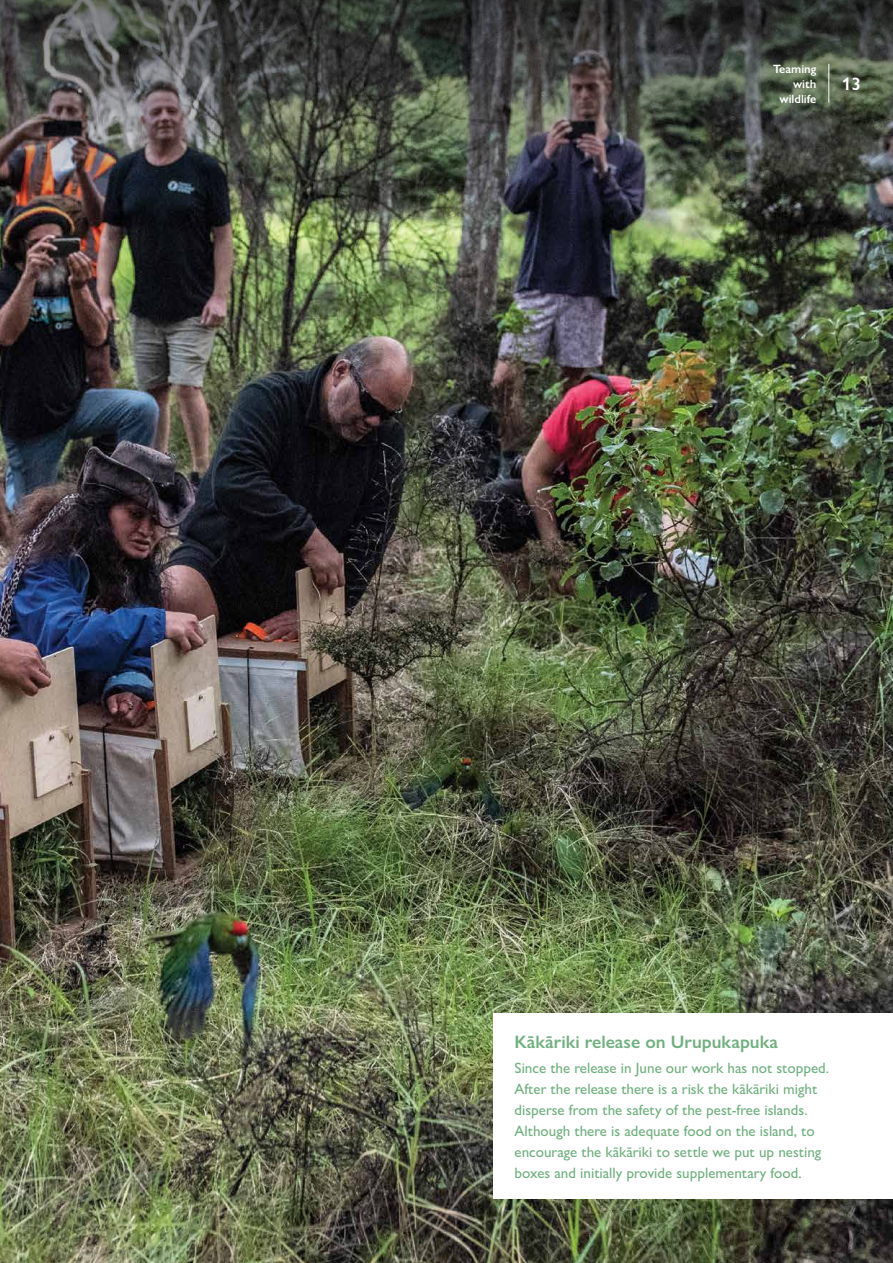
<style>
.page{position:relative;width:893px;height:1263px;background:#fff}
.page>*{position:absolute;margin:0;border:0;box-sizing:border-box;transform-origin:0 0}
.t1{font:600 18px "Gill Sans Nova";color:#6fb07e}
.t2{font:600 18px "Gill Sans Nova";color:#fff}
.t3{font:500 15px/21px "Gill Sans Nova";color:#6fb07e}
.t4{font:600 12px/15px "Gill Sans Nova";color:#fff;text-align:right}
</style>
<div class="page">
<img style="left:0;top:247px;width:893px;height:1016px">
<div style="left:493px;top:1013px;width:400px;height:186px;background:#fff"></div>
<img style="left:0;top:0;width:893px;height:247px">
<hr style="left:828px;top:64px;width:1px;height:38px;background:#fff">
<p class="t4" style="left:773px;top:61px;width:45px">Teaming with wildlife</p>
<p class="t2" style="left:842px;top:72px;width:21px">13</p>
<p class="t1" style="left:514px;top:1030px;width:265px">Kākāriki release on Urupukapuka</p>
<p class="t3" style="left:514px;top:1057px;width:316px">Since the release in June our work has not stopped.<br>After the release there is a risk the kākāriki might disperse from the safety of the pest-free islands.<br>Although there is adequate food on the island, to encourage the kākāriki to settle we put up nesting boxes and initially provide supplementary food.</p>
</div>
